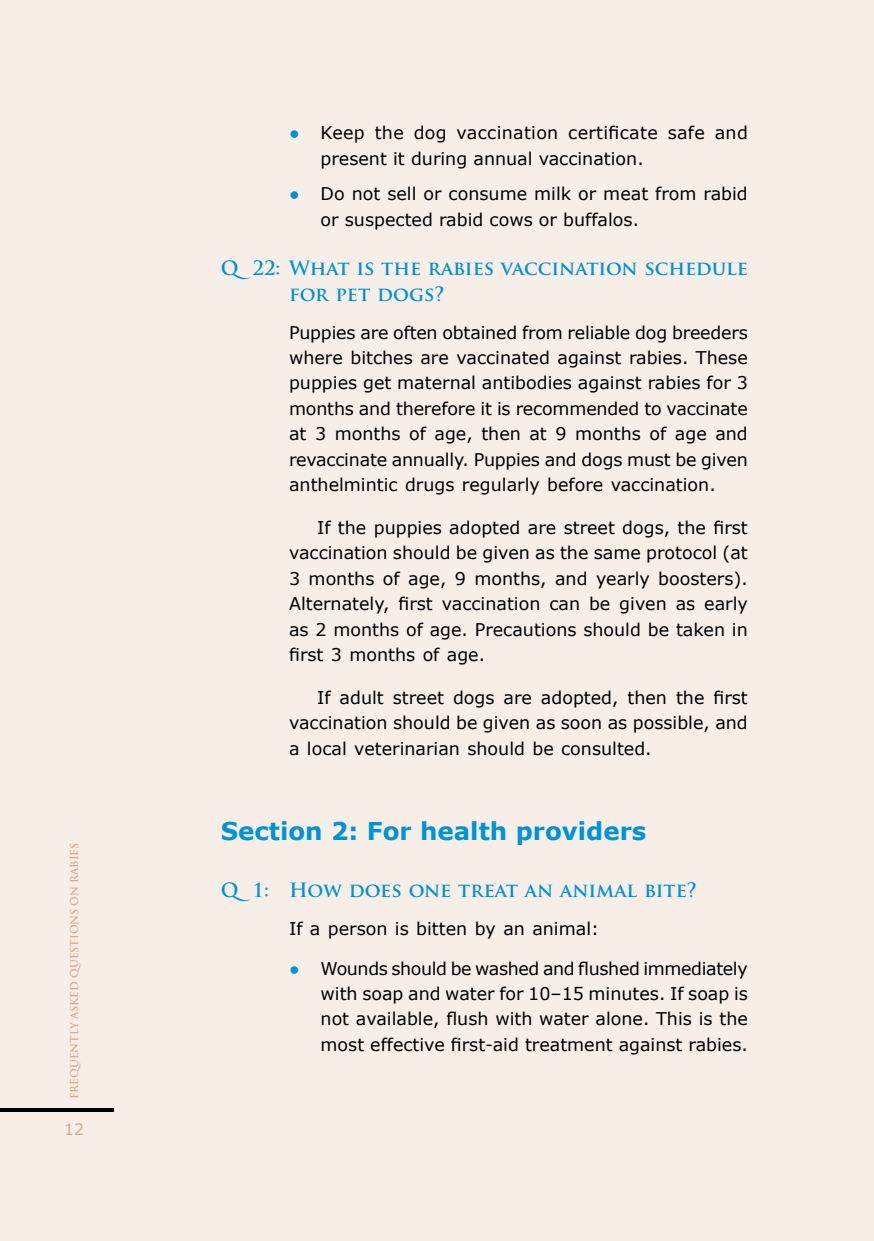
<style>
.page{position:relative;width:874px;height:1241px;background:#fff}
.page>*{position:absolute;margin:0;border:0;box-sizing:border-box;transform-origin:0 0}
.t1{font:700 24.5px "Verdana";color:#0093d5}
.t2{font:700 19.25px/25.4px "Trajan Pro";letter-spacing:-.005em;color:#0093d5}
.t3{font:700 19.25px "Trajan Pro";letter-spacing:-.07em;color:#0093d5}
.t4{font:17.5px/25.4px "Verdana";color:#000;text-align:justify}
.t5{font:15.75px "Verdana";color:#d8a98b}
.t6{font:700 10.5px "Trajan Pro";color:#d8a98b}
.s1{color:#0093d5}
</style>
<div class="page">
<div style="left:0;top:0;width:873px;height:1240px;background:#f7eee7"></div>
<svg style="left:0;top:1108px;width:113px;height:3px"></svg>
<p class="t6" style="left:70px;top:1098px;width:258px;rotate:-90deg">FREQUENTLY ASKED QUESTIONS ON RABIES</p>
<p class="t5" style="left:64px;top:1122px;width:22px">12</p>
<p class="t4" style="left:320px;top:120px;width:428px;text-indent:-31px"><span class="s1">●</span> Keep the dog vaccination certificate safe and present it during annual vaccination.</p>
<p class="t4" style="left:320px;top:183px;width:428px;text-indent:-31px"><span class="s1">●</span> Do not sell or consume milk or meat from rabid or suspected rabid cows or buffalos.</p>
<p class="t2" style="left:289px;top:257px;width:460px;text-indent:-68px">q 22: What is the rabies vaccination schedule for pet dogs?</p>
<p class="t4" style="left:289px;top:321px;width:460px">Puppies are often obtained from reliable dog breeders where bitches are vaccinated against rabies. These puppies get maternal antibodies against rabies for 3 months and therefore it is recommended to vaccinate at 3 months of age, then at 9 months of age and revaccinate annually. Puppies and dogs must be given anthelmintic drugs regularly before vaccination.</p>
<p class="t4" style="left:289px;top:514px;width:460px;text-indent:28px">If the puppies adopted are street dogs, the first vaccination should be given as the same protocol (at 3 months of age, 9 months, and yearly boosters).<br>Alternately, first vaccination can be given as early as 2 months of age. Precautions should be taken in first 3 months of age.</p>
<p class="t4" style="left:289px;top:684px;width:460px;text-indent:28px">If adult street dogs are adopted, then the first vaccination should be given as soon as possible, and a local veterinarian should be consulted.</p>
<h1 class="t1" style="left:220px;top:821px;width:427px">Section 2: For health providers</h1>
<p class="t3" style="left:220px;top:882px;width:477px">q 1: How does one treat an animal bite?</p>
<p class="t4" style="left:289px;top:917px;width:311px">If a person is bitten by an animal:</p>
<p class="t4" style="left:320px;top:954px;width:428px;text-indent:-31px"><span class="s1">●</span> Wounds should be washed and flushed immediately with soap and water for 10–15 minutes. If soap is not available, flush with water alone. This is the most effective first-aid treatment against rabies.</p>
</div>
